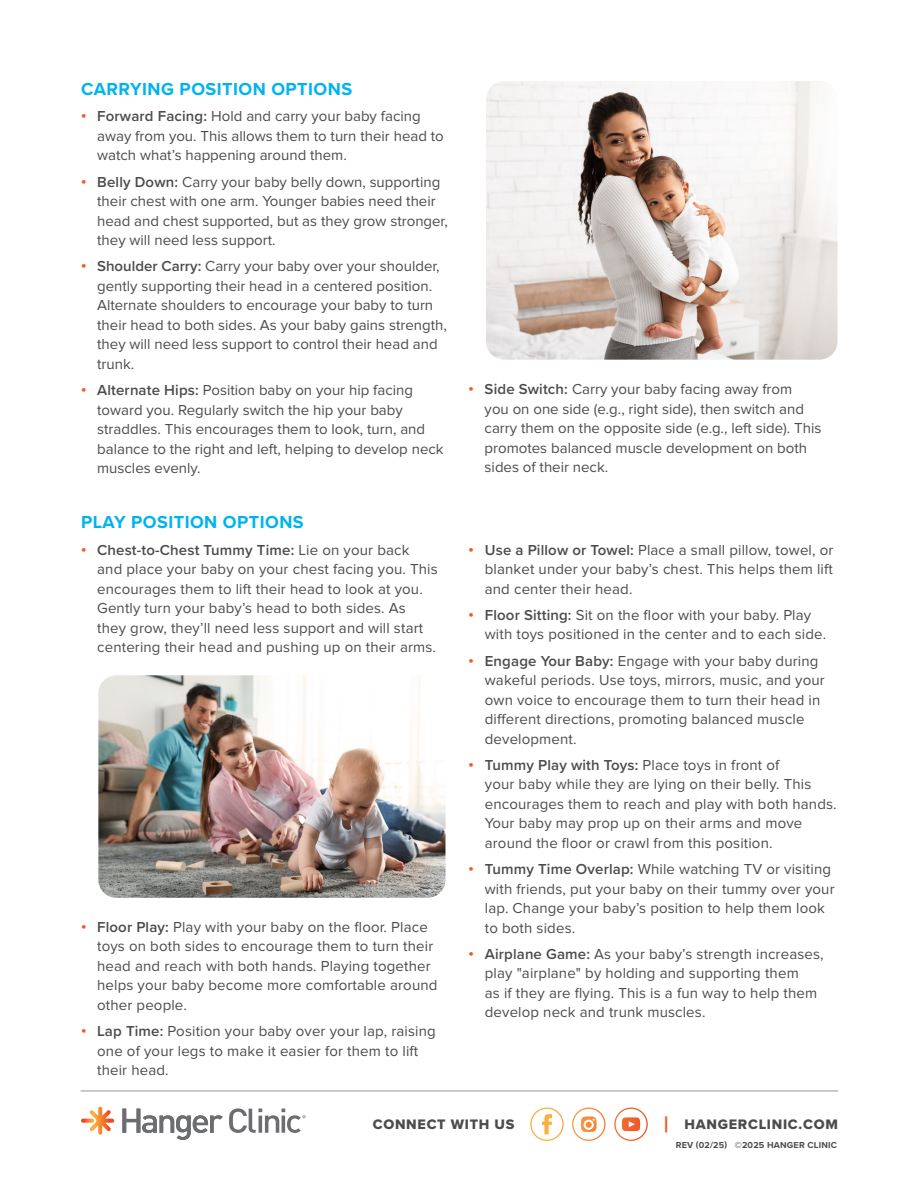
<style>
.page{position:relative;width:918px;height:1188px;background:#fff}
.page>*{position:absolute;margin:0;border:0;box-sizing:border-box;transform-origin:0 0}
.t1{font:700 22.8px "Proxima Nova";color:#f15921}
.t2{font:700 18px "Proxima Nova";letter-spacing:.025em;color:#00b3ef}
.t3{font:15px/19.5px "Proxima Nova";letter-spacing:.01em;color:#4c4c4c}
.t4{font:14.25px "Proxima Nova Extrabld";letter-spacing:.05em;color:#4c4c4c}
.t5{font:700 9px "Proxima Nova";letter-spacing:.02em;color:#4c4c4c}
.s1{font-family:"Proxima Nova Extrabld";color:#f15921}
.s2{font-weight:600}
</style>
<div class="page">
<svg style="left:530px;top:1108px;width:34px;height:33px"></svg>
<svg style="left:614px;top:1108px;width:34px;height:33px"></svg>
<svg style="left:572px;top:1108px;width:34px;height:33px"></svg>
<svg style="left:81px;top:1107px;width:33px;height:28px"></svg>
<svg style="left:122px;top:1109px;width:101px;height:31px"></svg>
<svg style="left:229px;top:1108px;width:77px;height:25px"></svg>
<hr style="left:81px;top:1091px;width:757px;height:1px;background:#939598">
<img style="left:486px;top:81px;width:351px;height:279px">
<img style="left:98px;top:675px;width:348px;height:223px">
<p class="t2" style="left:81px;top:76px;width:273px">CARRYING POSITION OPTIONS</p>
<p class="t3" style="left:97px;top:107px;width:348px;text-indent:-16px"><span class="s1">•</span> <span class="s2">Forward Facing:</span> Hold and carry your baby facing away from you. This allows them to turn their head to watch what’s happening around them.</p>
<p class="t3" style="left:97px;top:172px;width:352px;text-indent:-16px"><span class="s1">•</span> <span class="s2">Belly Down:</span> Carry your baby belly down, supporting their chest with one arm. Younger babies need their head and chest supported, but as they grow stronger, they will need less support.</p>
<p class="t3" style="left:97px;top:257px;width:351px;text-indent:-16px"><span class="s1">•</span> <span class="s2">Shoulder Carry:</span> Carry your baby over your shoulder, gently supporting their head in a centered position.<br>Alternate shoulders to encourage your baby to turn their head to both sides. As your baby gains strength, they will need less support to control their head and trunk.</p>
<p class="t3" style="left:97px;top:381px;width:348px;text-indent:-16px"><span class="s1">•</span> <span class="s2">Alternate Hips:</span> Position baby on your hip facing toward you. Regularly switch the hip your baby straddles. This encourages them to look, turn, and balance to the right and left, helping to develop neck muscles evenly.</p>
<p class="t3" style="left:485px;top:380px;width:338px;text-indent:-16px"><span class="s1">•</span> <span class="s2">Side Switch:</span> Carry your baby facing away from<br>you on one side (e.g., right side), then switch and carry them on the opposite side (e.g., left side). This promotes balanced muscle development on both sides of their neck.</p>
<p class="t2" style="left:81px;top:509px;width:224px">PLAY POSITION OPTIONS</p>
<p class="t3" style="left:97px;top:540px;width:342px;text-indent:-16px"><span class="s1">•</span> <span class="s2">Chest-to-Chest Tummy Time:</span> Lie on your back and place your baby on your chest facing you. This encourages them to lift their head to look at you.<br>Gently turn your baby’s head to both sides. As they grow, they’ll need less support and will start centering their head and pushing up on their arms.</p>
<p class="t3" style="left:97px;top:917px;width:342px;text-indent:-16px"><span class="s1">•</span> <span class="s2">Floor Play:</span> Play with your baby on the floor. Place toys on both sides to encourage them to turn their head and reach with both hands. Playing together helps your baby become more comfortable around other people.</p>
<p class="t3" style="left:97px;top:1022px;width:340px;text-indent:-16px"><span class="s1">•</span> <span class="s2">Lap Time:</span> Position your baby over your lap, raising one of your legs to make it easier for them to lift their head.</p>
<p class="t3" style="left:485px;top:540px;width:350px;text-align:justify;text-indent:-16px"><span class="s1">•</span> <span class="s2">Use a Pillow or Towel:</span> Place a small pillow, towel, or blanket under your baby’s chest. This helps them lift and center their head.</p>
<p class="t3" style="left:485px;top:605px;width:343px;text-indent:-16px"><span class="s1">•</span> <span class="s2">Floor Sitting:</span> Sit on the floor with your baby. Play with toys positioned in the center and to each side.</p>
<p class="t3" style="left:485px;top:651px;width:342px;text-indent:-16px"><span class="s1">•</span> <span class="s2">Engage Your Baby:</span> Engage with your baby during wakeful periods. Use toys, mirrors, music, and your own voice to encourage them to turn their head in different directions, promoting balanced muscle development.</p>
<p class="t3" style="left:485px;top:755px;width:353px;text-indent:-16px"><span class="s1">•</span> <span class="s2">Tummy Play with Toys:</span> Place toys in front of<br>your baby while they are lying on their belly. This encourages them to reach and play with both hands.<br>Your baby may prop up on their arms and move around the floor or crawl from this position.</p>
<p class="t3" style="left:485px;top:860px;width:351px;text-indent:-16px"><span class="s1">•</span> <span class="s2">Tummy Time Overlap:</span> While watching TV or visiting with friends, put your baby on their tummy over your lap. Change your baby’s position to help them look to both sides.</p>
<p class="t3" style="left:485px;top:944px;width:340px;text-indent:-16px"><span class="s1">•</span> <span class="s2">Airplane Game:</span> As your baby’s strength increases, play "airplane" by holding and supporting them<br>as if they are flying. This is a fun way to help them develop neck and trunk muscles.</p>
<h1 class="t1" style="left:664px;top:1107px;width:6px">|</h1>
<p class="t4" style="left:373px;top:1114px;width:143px">CONNECT WITH US</p>
<p class="t4" style="left:685px;top:1114px;width:155px">HANGERCLINIC.COM</p>
<p class="t5" style="left:676px;top:1138px;width:163px">REV (02/25) ©2025 HANGER CLINIC</p>
</div>
